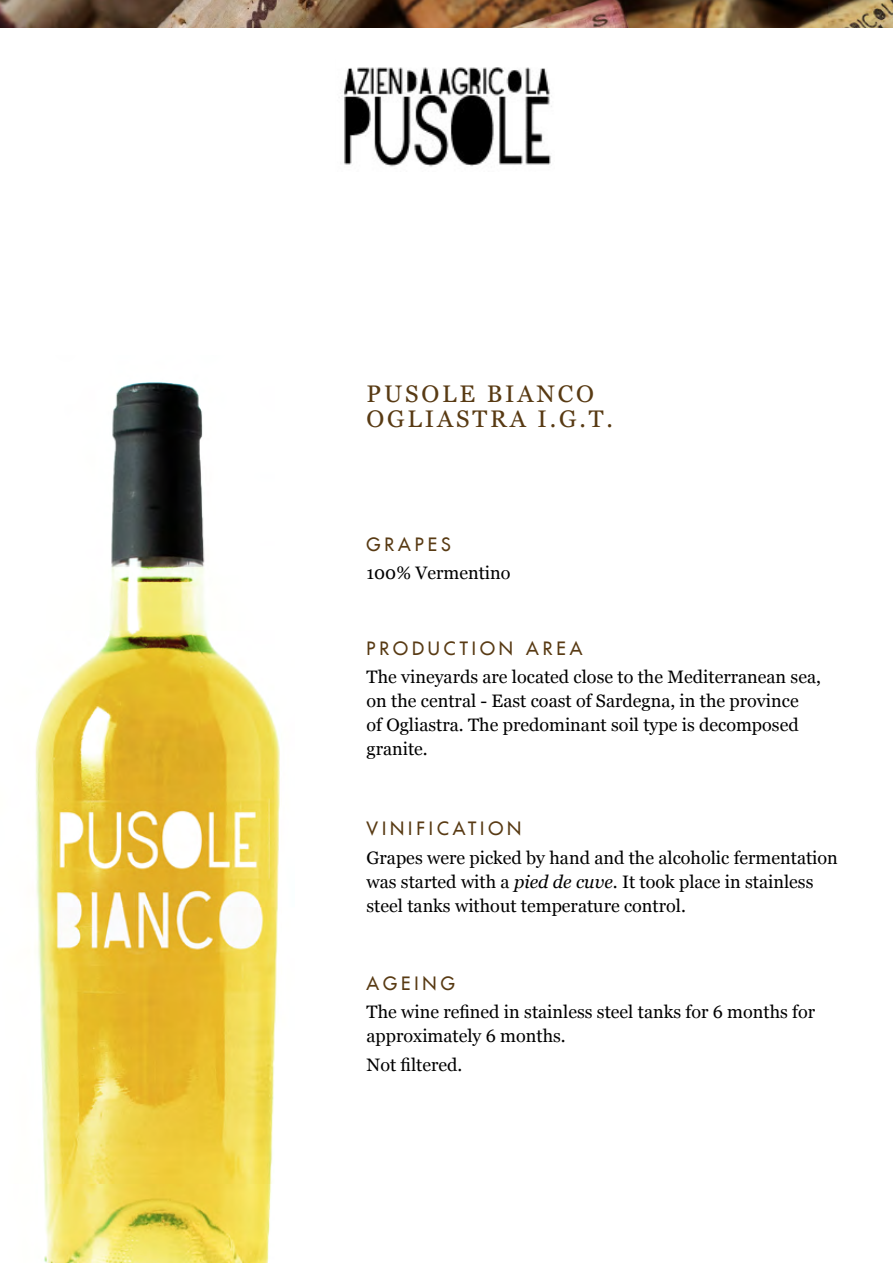
<style>
.page{position:relative;width:893px;height:1263px;background:#fff}
.page>*{position:absolute;margin:0;border:0;box-sizing:border-box;transform-origin:0 0}
.t1{font:24px/25.5px "Georgia";letter-spacing:.12em;color:#583a13}
.t2{font:18px/24px "Georgia";color:#000}
.t3{font:18px "Futura LT";letter-spacing:.22em;color:#583a13}
.s1{font-style:italic}
</style>
<div class="page">
<img style="left:344px;top:67px;width:208px;height:100px">
<img style="left:35px;top:382px;width:245px;height:881px">
<img style="left:0;top:0;width:893px;height:28px">
<h1 class="t1" style="left:366px;top:380px;width:248px">PUSOLE BIANCO<br>OGLIASTRA I.G.T.</h1>
<p class="t3" style="left:366px;top:533px;width:86px">GRAPES</p>
<p class="t2" style="left:366px;top:560px;width:145px">100% Vermentino</p>
<p class="t3" style="left:366px;top:637px;width:218px">PRODUCTION AREA</p>
<p class="t2" style="left:366px;top:664px;width:456px">The vineyards are located close to the Mediterranean sea, on the central - East coast of Sardegna, in the province<br>of Ogliastra. The predominant soil type is decomposed granite.</p>
<p class="t3" style="left:366px;top:817px;width:156px">VINIFICATION</p>
<p class="t2" style="left:366px;top:844px;width:473px">Grapes were picked by hand and the alcoholic fermentation was started with a <span class="s1">pied de cuve</span>. It took place in stainless steel tanks without temperature control.</p>
<p class="t3" style="left:366px;top:972px;width:90px">AGEING</p>
<p class="t2" style="left:366px;top:999px;width:450px">The wine refined in stainless steel tanks for 6 months for approximately 6 months.</p>
<p class="t2" style="left:366px;top:1051px;width:97px">Not filtered.</p>
</div>
